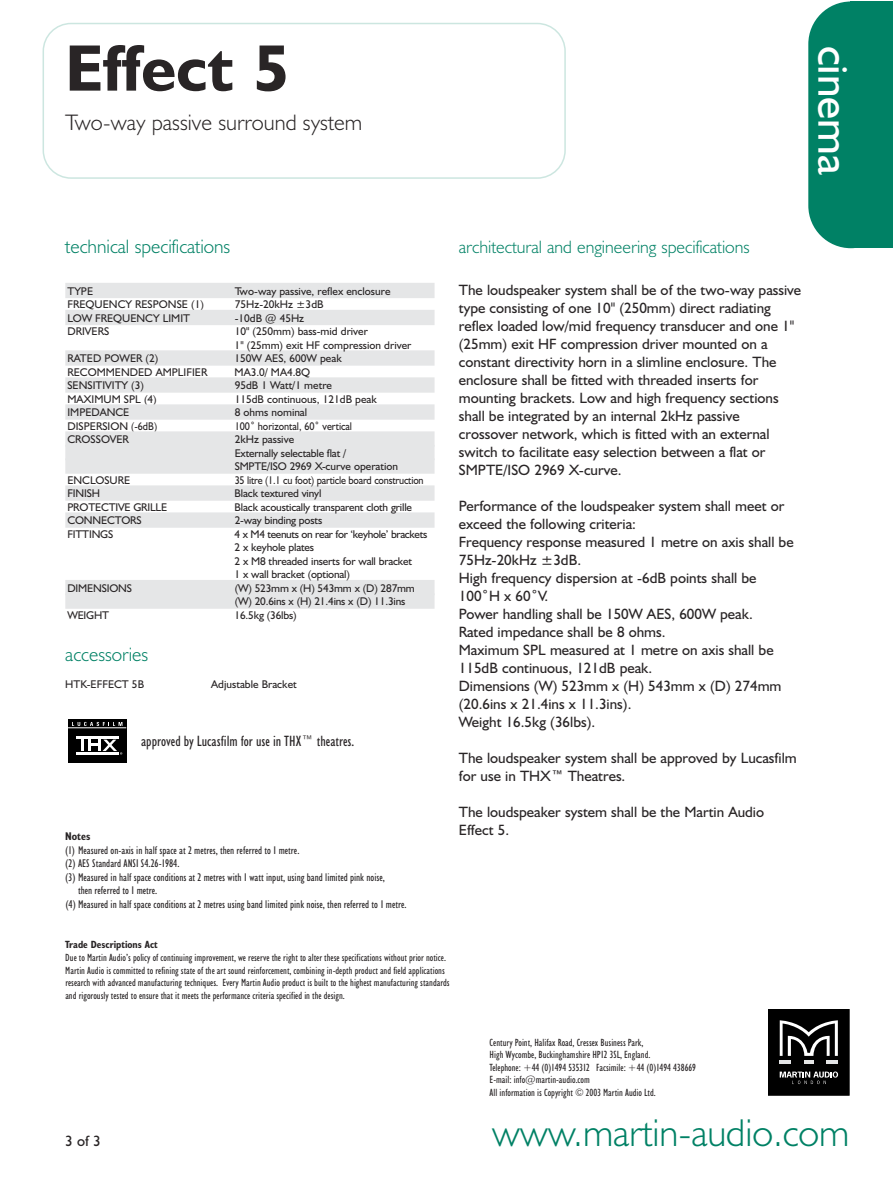
<style>
.page{position:relative;width:893px;height:1187px;background:#fff}
.page>*{position:absolute;margin:0;border:0;box-sizing:border-box;transform-origin:0 0}
.t1{font:700 66px "Humanist 521 BT";color:#292526}
.t2{font:45px "Humanist 521 BT";color:#fff}
.t3{font:300 39px "Humanist 521 BT";color:#008165}
.t4{font:300 22.5px "Humanist 521 BT";color:#292526}
.t5{font:300 19.5px "Humanist 521 BT";color:#008165}
.t6{font:300 18px "Humanist 521 BT";color:#008165}
.t7{font:15px/18px "Humanist 521 BT";color:#292526}
.t8{font:condensed 15px "Humanist 521 BT";color:#292526}
.t9{font:11.25px/13.5px "Humanist 521 BT";color:#292526}
.t10{font:condensed 11.25px "Humanist 521 BT";color:#292526}
.t11{font:700 condensed 11.25px "Humanist 521 BT";color:#292526}
.t12{font:condensed 10.5px/12.6px "Humanist 521 BT";color:#292526}
.t13{font:700 condensed 10.5px "Humanist 521 BT";color:#292526}
</style>
<div class="page">
<div style="left:850px;top:2px;width:42px;height:246px;background:#008165"></div>
<div style="left:808px;top:2px;width:84px;height:246px;background:#008165;border-radius:43px"></div>
<svg style="left:43px;top:23px;width:523px;height:156px"></svg>
<div style="left:768px;top:1009px;width:81px;height:86px;background:#000"></div>
<svg style="left:779px;top:1020px;width:58px;height:43px"></svg>
<svg style="left:779px;top:1071px;width:59px;height:13px"></svg>
<div style="left:766px;top:1007px;width:84px;height:89px;border:1px solid #fff"></div>
<div style="left:65px;top:283px;width:369px;height:15px;background:#e5e6e7"></div>
<div style="left:65px;top:310px;width:369px;height:15px;background:#e5e6e7"></div>
<div style="left:65px;top:350px;width:369px;height:16px;background:#e5e6e7"></div>
<div style="left:65px;top:377px;width:369px;height:16px;background:#e5e6e7"></div>
<div style="left:65px;top:404px;width:369px;height:16px;background:#e5e6e7"></div>
<div style="left:65px;top:431px;width:369px;height:16px;background:#e5e6e7"></div>
<div style="left:65px;top:445px;width:369px;height:15px;background:#e5e6e7"></div>
<div style="left:65px;top:458px;width:369px;height:16px;background:#e5e6e7"></div>
<div style="left:65px;top:485px;width:369px;height:16px;background:#e5e6e7"></div>
<div style="left:65px;top:512px;width:369px;height:16px;background:#e5e6e7"></div>
<div style="left:65px;top:580px;width:369px;height:15px;background:#e5e6e7"></div>
<div style="left:65px;top:593px;width:369px;height:16px;background:#e5e6e7"></div>
<div style="left:68px;top:719px;width:58px;height:44px;background:#000"></div>
<hr style="left:76px;top:736px;width:42px;height:2px;background:#fff">
<hr style="left:76px;top:752px;width:42px;height:2px;background:#fff">
<svg style="left:72px;top:722px;width:50px;height:4px"></svg>
<hr style="left:68px;top:727px;width:58px;height:1px;background:#fff">
<svg style="left:81px;top:738px;width:41px;height:16px"></svg>
<h1 class="t1" style="left:65px;top:44px;width:226px">Effect 5</h1>
<h3 class="t4" style="left:65px;top:114px;width:298px">Two-way passive surround system</h3>
<h2 class="t2" style="left:850px;top:46px;width:131px;rotate:90deg">cinema</h2>
<h3 class="t5" style="left:65px;top:239px;width:166px">technical specifications</h3>
<p class="t9" style="left:67px;top:285px;width:138px">T EPY<br>FREQUENCY RESPONSE (1)<br>LOW FREQUENCY LIMIT<br>D SREV I R</p>
<p class="t9" style="left:67px;top:353px;width:141px">RATED POWER (2)<br>RECOMMENDED AMPLIFIER<br>SENSITIVITY (3)<br>MAXIMUM SPL (4)<br>IMPEDANCE<br>DISPERSION (-6dB)<br>CROSSOVER</p>
<p class="t9" style="left:67px;top:474px;width:101px">ENCLOSURE<br>NIF HS I<br>PROTECTIVE GRILLE<br>CONNECTORS<br>NITTIF G S</p>
<p class="t9" style="left:234px;top:285px;width:194px">Two-way passive, reflex enclosure<br>75Hz-20kHz ±3dB<br>-10dB @ 45Hz<br>10" (250mm) bass-mid driver<br>1" (25mm) exit HF compression driver<br>150W AES, 600W peak<br>MA3.0/ MA4.8Q<br>95dB 1 Watt/1 metre<br>115dB continuous, 121dB peak<br>8 ohms nominal<br>100˚ horizontal, 60˚ vertical<br>2kHz passive<br>Externally selectable flat /<br>SMPTE/ISO 2969 X-curve operation<br>35 litre (1.1 cu foot) particle board construction<br>Black textured vinyl<br>Black acoustically transparent cloth grille<br>2-way binding posts<br>4 x M4 teenuts on rear for ‘keyhole’ brackets<br>2 x keyhole plates<br>2 x M8 threaded inserts for wall bracket<br>1 x wall bracket (optional)<br>(W) 523mm x (H) 543mm x (D) 287mm (W) 20.6ins x (H) 21.4ins x (D) 11.3ins</p>
<p class="t9" style="left:67px;top:582px;width:66px">DIMENSIONS</p>
<p class="t9" style="left:67px;top:609px;width:43px">W GIE H T</p>
<p class="t9" style="left:234px;top:609px;width:64px">16.5kg (36lbs)</p>
<h3 class="t5" style="left:65px;top:647px;width:84px">accessories</h3>
<p class="t9" style="left:65px;top:678px;width:80px">HTK-EFFECT 5B</p>
<p class="t9" style="left:211px;top:678px;width:87px">Adjustable Bracket</p>
<p class="t8" style="left:141px;top:735px;width:215px">approved by Lucasfilm for use in THX™ theatres.</p>
<p class="t11" style="left:65px;top:829px;width:27px">Notes</p>
<p class="t10" style="left:65px;top:845px;width:235px">(1) Measured on-axis in half space at 2 metres, then referred to 1 metre.</p>
<p class="t10" style="left:65px;top:859px;width:116px">(2) AES Standard ANSI S4.26-1984.</p>
<p class="t10" style="left:65px;top:872px;width:321px">(3) Measured in half space conditions at 2 metres with 1 watt input, using band limited pink noise,</p>
<p class="t10" style="left:78px;top:886px;width:81px">then referred to 1 metre.</p>
<p class="t10" style="left:65px;top:899px;width:343px">(4) Measured in half space conditions at 2 metres using band limited pink noise, then referred to 1 metre.</p>
<p class="t13" style="left:65px;top:938px;width:94px">Trade Descriptions Act</p>
<p class="t12" style="left:65px;top:952px;width:386px">Due to Martin Audio’s policy of continuing improvement, we reserve the right to alter these specifications without prior notice.<br>Martin Audio is committed to refining state of the art sound reinforcement, combining in-depth product and field applications research with advanced manufacturing techniques. Every Martin Audio product is built to the highest manufacturing standards and rigorously tested to ensure that it meets the performance criteria specified in the design.</p>
<p class="t6" style="left:459px;top:240px;width:292px">architectural and engineering specifications</p>
<p class="t7" style="left:459px;top:282px;width:344px">The loudspeaker system shall be of the two-way passive type consisting of one 10" (250mm) direct radiating reflex loaded low/mid frequency transducer and one 1" (25mm) exit HF compression driver mounted on a constant directivity horn in a slimline enclosure. The enclosure shall be fitted with threaded inserts for mounting brackets. Low and high frequency sections shall be integrated by an internal 2kHz passive crossover network, which is fitted with an external switch to facilitate easy selection between a flat or SMPTE/ISO 2969 X-curve.</p>
<p class="t7" style="left:459px;top:498px;width:336px">Performance of the loudspeaker system shall meet or exceed the following criteria:<br>Frequency response measured 1 metre on axis shall be 75Hz-20kHz ±3dB.<br>High frequency dispersion at -6dB points shall be 100˚H x 60˚V.<br>Power handling shall be 150W AES, 600W peak.<br>Rated impedance shall be 8 ohms.<br>Maximum SPL measured at 1 metre on axis shall be 115dB continuous, 121dB peak.<br>Dimensions (W) 523mm x (H) 543mm x (D) 274mm (20.6ins x 21.4ins x 11.3ins).<br>Weight 16.5kg (36lbs).</p>
<p class="t7" style="left:459px;top:750px;width:339px">The loudspeaker system shall be approved by Lucasfilm for use in THX™ Theatres.</p>
<p class="t7" style="left:459px;top:804px;width:307px">The loudspeaker system shall be the Martin Audio<br>Effect 5.</p>
<p class="t7" style="left:65px;top:1133px;width:37px">3 of 3</p>
<p class="t12" style="left:489px;top:1036px;width:208px">Century Point, Halifax Road, Cressex Business Park,<br>High Wycombe, Buckinghamshire HP12 3SL, England.<br>Telephone: +44 (0)1494 535312 Facsimile: +44 (0)1494 438669<br>E-mail: info@martin-audio.com<br>All information is Copyright © 2003 Martin Audio Ltd.</p>
<h3 class="t3" style="left:492px;top:1117px;width:358px">www.martin-audio.com</h3>
</div>
